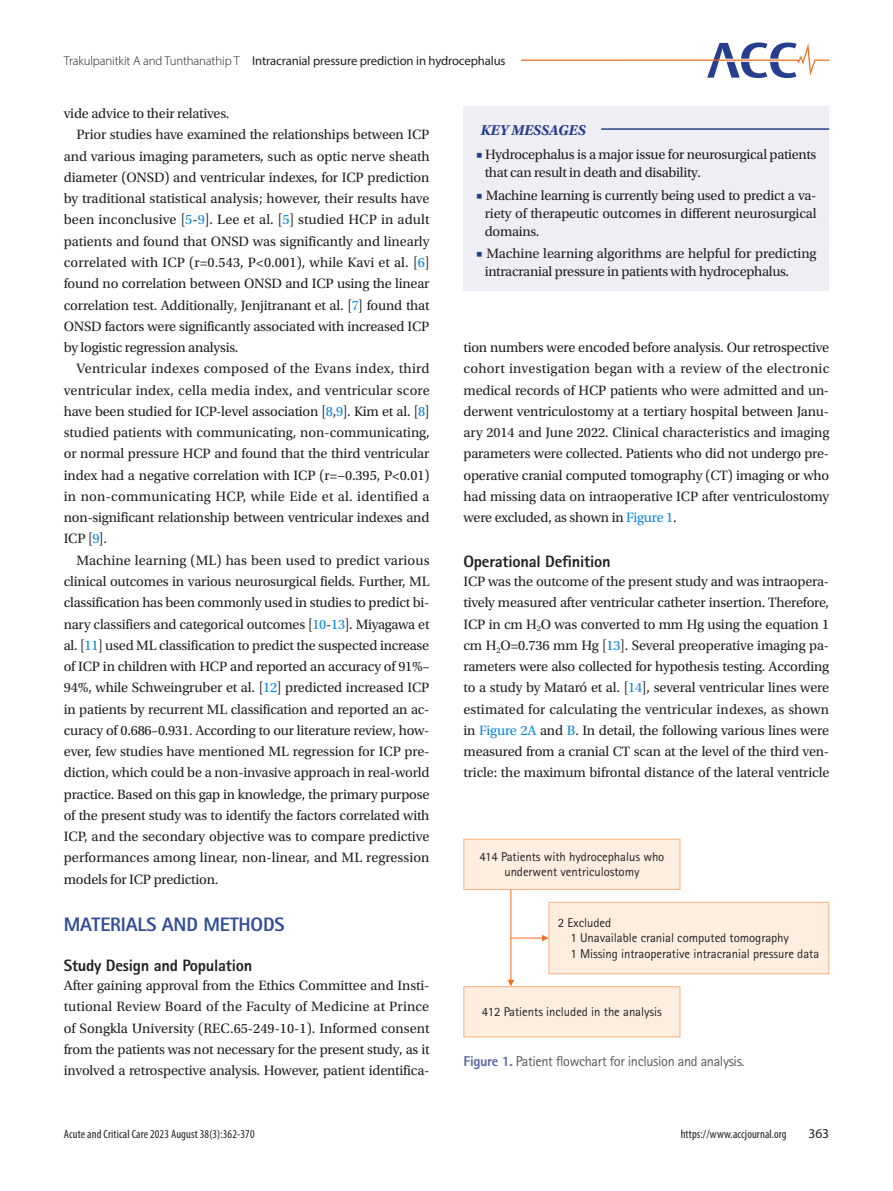
<style>
.page{position:relative;width:893px;height:1191px;background:#fff}
.page>*{position:absolute;margin:0;border:0;box-sizing:border-box;transform-origin:0 0}
.body-title{font:800 19.5px "Rotis Sans Serif Std";letter-spacing:-.01em;color:#314d96}
.body-sub-title{font:800 16.5px "Rotis Sans Serif Std";letter-spacing:-.015em;color:#231f20}
.key_messages{font:italic 700 15px "Utopia Std";letter-spacing:-.01em;color:#253f8e}
.body{font:14.25px/21.3px "Utopia Std";letter-spacing:-.01em;color:#231f20;text-align:justify}
.key_messages-2{font:14.25px/18px "Utopia Std";letter-spacing:-.02em;color:#231f20}
.fig-caption{font:14.25px "Rotis Sans Serif Std";letter-spacing:-.025em;color:#57585a}
.t1{font:13.5px "Myriad Pro";color:#231f20}
.picture_print{font:12.75px/15.3px "Rotis Sans Serif Std";letter-spacing:-.005em;color:#231f20;text-align:center}
.t2{font:12.75px "Myriad Pro";letter-spacing:-.01em;color:#231f20}
.t3{font:condensed 12px "Myriad Pro";letter-spacing:.01em;color:#231f20}
.s1{font-weight:300}
.s2{color:#0b88de}
.s3{color:#253f8e}
.s4{font-weight:800;color:#5b65a6}
</style>
<div class="page">
<svg style="left:521px;top:43px;width:308px;height:35px"></svg>
<div style="left:463px;top:106px;width:366px;height:185px;background:#efeef4"></div>
<hr style="left:601px;top:128px;width:228px;height:2px;background:#253f8e">
<div style="left:464px;top:839px;width:216px;height:50px;background:#feeee0"></div>
<div style="left:463px;top:838px;width:217px;height:52px;border:1px solid #f9b281"></div>
<div style="left:464px;top:986px;width:216px;height:51px;background:#feeee0"></div>
<div style="left:463px;top:986px;width:217px;height:51px;border:1px solid #f9b281"></div>
<div style="left:549px;top:902px;width:280px;height:71px;background:#feeee0"></div>
<div style="left:549px;top:902px;width:280px;height:72px;border:1px solid #f9b281"></div>
<svg style="left:542px;top:934px;width:7px;height:7px"></svg>
<hr style="left:511px;top:937px;width:31px;height:1px;background:#f36e21">
<svg style="left:508px;top:979px;width:6px;height:7px"></svg>
<hr style="left:510px;top:890px;width:1px;height:90px;background:#f36e21">
<p class="t2" style="left:64px;top:52px;width:443px"><span class="s1">Trakulpanitkit A and Tunthanathip T</span> Intracranial pressure prediction in hydrocephalus</p>
<p class="body" style="left:64px;top:103px;width:167px">vide advice to their relatives.</p>
<p class="body" style="left:64px;top:124px;width:367px;text-indent:13px">Prior studies have examined the relationships between ICP and various imaging parameters, such as optic nerve sheath diameter (ONSD) and ventricular indexes, for ICP prediction by traditional statistical analysis; however, their results have been inconclusive [<span class="s2">5</span>-<span class="s2">9</span>]. Lee et al. [<span class="s2">5</span>] studied HCP in adult patients and found that ONSD was significantly and linearly correlated with ICP (r=0.543, P&lt;0.001), while Kavi et al. [<span class="s2">6</span>] found no correlation between ONSD and ICP using the linear correlation test. Additionally, Jenjitranant et al. [<span class="s2">7</span>] found that ONSD factors were significantly associated with increased ICP by logistic regression analysis.</p>
<p class="body" style="left:64px;top:358px;width:367px;text-indent:13px">Ventricular indexes composed of the Evans index, third ventricular index, cella media index, and ventricular score have been studied for ICP-level association [<span class="s2">8</span>,<span class="s2">9</span>]. Kim et al. [<span class="s2">8</span>] studied patients with communicating, non-communicating, or normal pressure HCP and found that the third ventricular index had a negative correlation with ICP (r=−0.395, P&lt;0.01) in non-communicating HCP, while Eide et al. identified a non-significant relationship between ventricular indexes and ICP [<span class="s2">9</span>].</p>
<p class="body" style="left:64px;top:550px;width:367px;text-indent:13px">Machine learning (ML) has been used to predict various clinical outcomes in various neurosurgical fields. Further, ML classification has been commonly used in studies to predict bi&shy;nary classifiers and categorical outcomes [<span class="s2">10</span>-<span class="s2">13</span>]. Miyagawa et al. [<span class="s2">11</span>] used ML classification to predict the suspected increase of ICP in children with HCP and reported an accuracy of 91%– 94%, while Schweingruber et al. [<span class="s2">12</span>] predicted increased ICP in patients by recurrent ML classification and reported an ac&shy;curacy of 0.686–0.931. According to our literature review, how&shy;ever, few studies have mentioned ML regression for ICP pre&shy;diction, which could be a non-invasive approach in real-world practice. Based on this gap in knowledge, the primary purpose of the present study was to identify the factors correlated with ICP, and the secondary objective was to compare predictive performances among linear, non-linear, and ML regression models for ICP prediction.</p>
<p class="body-title" style="left:64px;top:912px;width:222px">MATERIALS AND METHODS</p>
<p class="body-sub-title" style="left:64px;top:955px;width:190px">Study Design and Population</p>
<p class="body" style="left:64px;top:975px;width:367px">After gaining approval from the Ethics Committee and Insti&shy;tutional Review Board of the Faculty of Medicine at Prince of Songkla University (REC.65-249-10-1). Informed consent from the patients was not necessary for the present study, as it involved a retrospective analysis. However, patient identifica-</p>
<p class="key_messages" style="left:480px;top:121px;width:107px">KEY MESSAGES</p>
<p class="key_messages-2" style="left:485px;top:146px;width:333px;text-indent:-9px"><span class="s3">■</span> Hydrocephalus is a major issue for neurosurgical patients that can result in death and disability.</p>
<p class="key_messages-2" style="left:485px;top:186px;width:333px;text-align:justify;text-indent:-9px"><span class="s3">■</span> Machine learning is currently being used to predict a va&shy;riety of therapeutic outcomes in different neurosurgical domains.</p>
<p class="key_messages-2" style="left:485px;top:244px;width:333px;text-indent:-9px"><span class="s3">■</span> Machine learning algorithms are helpful for predicting intracranial pressure in patients with hydrocephalus.</p>
<p class="body" style="left:463px;top:337px;width:367px">tion numbers were encoded before analysis. Our retrospective cohort investigation began with a review of the electronic medical records of HCP patients who were admitted and un&shy;derwent ventriculostomy at a tertiary hospital between Janu&shy;ary 2014 and June 2022. Clinical characteristics and imaging parameters were collected. Patients who did not undergo pre&shy;operative cranial computed tomography (CT) imaging or who had missing data on intraoperative ICP after ventriculostomy were excluded, as shown in <span class="s2">Figure 1</span>.</p>
<p class="body-sub-title" style="left:463px;top:551px;width:149px">Operational Definition</p>
<p class="body" style="left:463px;top:571px;width:367px">ICP was the outcome of the present study and was intraopera&shy;tively measured after ventricular catheter insertion. Therefore, ICP in cm H<sub>2</sub>O was converted to mm Hg using the equation 1 cm H<sub>2</sub>O=0.736 mm Hg [<span class="s2">13</span>]. Several preoperative imaging pa&shy;rameters were also collected for hypothesis testing. According to a study by Mataró et al. [<span class="s2">14</span>], several ventricular lines were estimated for calculating the ventricular indexes, as shown in <span class="s2">Figure 2A</span> and <span class="s2">B</span>. In detail, the following various lines were measured from a cranial CT scan at the level of the third ven&shy;tricle: the maximum bifrontal distance of the lateral ventricle</p>
<p class="picture_print" style="left:479px;top:849px;width:187px">414 Patients with hydrocephalus who underwent ventriculostomy</p>
<p class="picture_print" style="left:558px;top:915px;width:55px">2 Excluded</p>
<p class="picture_print" style="left:571px;top:930px;width:220px">1 Unavailable cranial computed tomography</p>
<p class="picture_print" style="left:571px;top:946px;width:250px">1 Missing intraoperative intracranial pressure data</p>
<p class="picture_print" style="left:482px;top:1004px;width:181px">412 Patients included in the analysis</p>
<p class="fig-caption" style="left:463px;top:1052px;width:283px"><span class="s4">Figure 1.</span> Patient flowchart for inclusion and analysis.</p>
<p class="t3" style="left:64px;top:1126px;width:192px">Acute and Critical Care 2023 August 38(3):362-370</p>
<p class="t3" style="left:681px;top:1126px;width:107px">https://www.accjournal.org</p>
<p class="t1" style="left:808px;top:1125px;width:22px">363</p>
</div>
